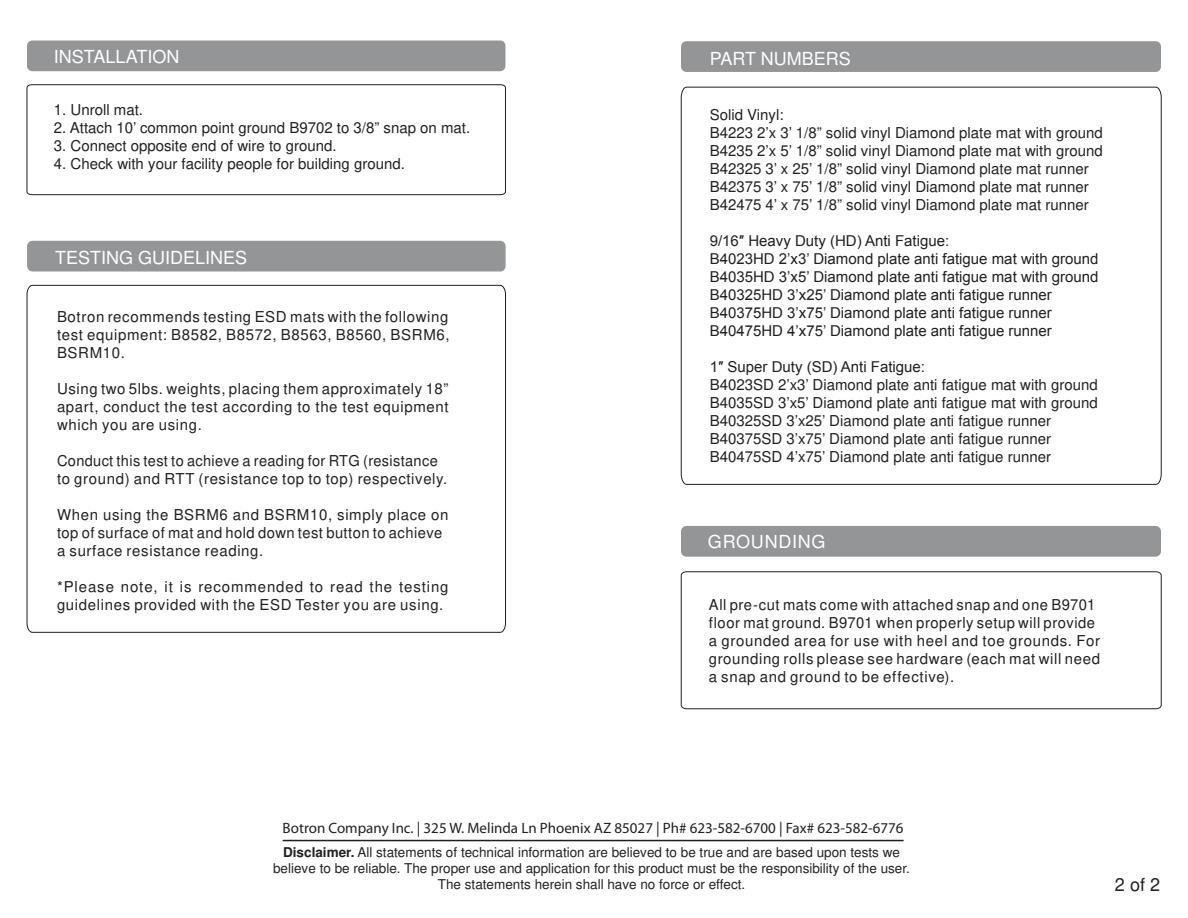
<style>
.page{position:relative;width:1188px;height:918px;background:#fff}
.page>*{position:absolute;margin:0;border:0;box-sizing:border-box;transform-origin:0 0}
.t1{font:18px "Arial";color:#fff}
.t2{font:18px "Arial";letter-spacing:.04em;color:#fff}
.t3{font:18px "Arial";color:#221f1f}
.t4{font:15px/18px "Arial";color:#221f1f}
.t5{font:15px/18px "Arial";letter-spacing:.04em;color:#221f1f}
.t6{font:15px/18px "Arial";letter-spacing:.025em;color:#221f1f}
.t7{font:15px "Myriad Pro";color:#221f1f}
.t8{font:13.5px/16.2px "Arial";color:#221f1f;text-align:center}
.s1{font-weight:700}
</style>
<div class="page">
<div style="left:681px;top:526px;width:480px;height:31px;background:#939597;border-radius:5px"></div>
<svg style="left:680px;top:571px;width:482px;height:139px"></svg>
<div style="left:27px;top:241px;width:479px;height:31px;background:#939597;border-radius:5px"></div>
<svg style="left:26px;top:285px;width:480px;height:348px"></svg>
<svg style="left:680px;top:86px;width:482px;height:399px"></svg>
<div style="left:681px;top:41px;width:480px;height:31px;background:#939597;border-radius:5px"></div>
<hr style="left:283px;top:840px;width:621px;height:1px;background:#221f1f">
<div style="left:27px;top:41px;width:478px;height:30px;background:#939597;border-radius:5px"></div>
<svg style="left:26px;top:84px;width:480px;height:111px"></svg>
<p class="t1" style="left:54px;top:50px;width:127px">INSTALLATION</p>
<p class="t4" style="left:54px;top:102px;width:91px">1. Unroll mat.</p>
<p class="t4" style="left:54px;top:120px;width:418px">2. Attach 10’ common point ground B9702 to 3/8” snap on mat.</p>
<p class="t4" style="left:54px;top:138px;width:284px">3. Connect opposite end of wire to ground.</p>
<p class="t4" style="left:54px;top:156px;width:352px">4. Check with your facility people for building ground.</p>
<p class="t1" style="left:55px;top:250px;width:194px">TESTING GUIDELINES</p>
<p class="t4" style="left:57px;top:309px;width:394px;text-align:justify">Botron recommends testing ESD mats with the following test equipment: B8582, B8572, B8563, B8560, BSRM6, BSRM10.</p>
<p class="t4" style="left:57px;top:381px;width:393px;text-align:justify">Using two 5lbs. weights, placing them approximately 18” apart, conduct the test according to the test equipment which you are using.</p>
<p class="t6" style="left:57px;top:453px;width:392px">Conduct this test to achieve a reading for RTG (resistance to ground) and RTT (resistance top to top) respectively.</p>
<p class="t5" style="left:57px;top:507px;width:393px">When using the BSRM6 and BSRM10, simply place on top of surface of mat and hold down test button to achieve a surface resistance reading.</p>
<p class="t5" style="left:57px;top:579px;width:393px">*Please note, it is recommended to read the testing guidelines provided with the ESD Tester you are using.</p>
<p class="t1" style="left:710px;top:52px;width:143px">PART NUMBERS</p>
<p class="t4" style="left:710px;top:107px;width:394px">Solid Vinyl:<br>B4223 2’x 3’ 1/8” solid vinyl Diamond plate mat with ground B4235 2’x 5’ 1/8” solid vinyl Diamond plate mat with ground B42325 3’ x 25’ 1/8” solid vinyl Diamond plate mat runner B42375 3’ x 75’ 1/8” solid vinyl Diamond plate mat runner B42475 4’ x 75’ 1/8” solid vinyl Diamond plate mat runner</p>
<p class="t4" style="left:710px;top:232px;width:390px">9/16″ Heavy Duty (HD) Anti Fatigue:<br>B4023HD 2’x3’ Diamond plate anti fatigue mat with ground B4035HD 3’x5’ Diamond plate anti fatigue mat with ground B40325HD 3’x25’ Diamond plate anti fatigue runner B40375HD 3’x75’ Diamond plate anti fatigue runner B40475HD 4’x75’ Diamond plate anti fatigue runner</p>
<p class="t4" style="left:710px;top:358px;width:389px">1″ Super Duty (SD) Anti Fatigue:<br>B4023SD 2’x3’ Diamond plate anti fatigue mat with ground B4035SD 3’x5’ Diamond plate anti fatigue mat with ground B40325SD 3’x25’ Diamond plate anti fatigue runner B40375SD 3’x75’ Diamond plate anti fatigue runner B40475SD 4’x75’ Diamond plate anti fatigue runner</p>
<p class="t2" style="left:708px;top:535px;width:119px">GROUNDING</p>
<p class="t5" style="left:709px;top:597px;width:393px">All pre-cut mats come with attached snap and one B9701 floor mat ground. B9701 when properly setup will provide a grounded area for use with heel and toe grounds. For grounding rolls please see hardware (each mat will need a snap and ground to be effective).</p>
<p class="t7" style="left:283px;top:822px;width:622px">Botron Company Inc. | 325 W. Melinda Ln Phoenix AZ 85027 | Ph# 623-582-6700 | Fax# 623-582-6776</p>
<p class="t8" style="left:273px;top:845px;width:638px"><span class="s1">Disclaimer.</span> All statements of technical information are believed to be true and are based upon tests we believe to be reliable. The proper use and application for this product must be the responsibility of the user.<br>The statements herein shall have no force or effect.</p>
<p class="t3" style="left:1115px;top:878px;width:47px">2 of 2</p>
</div>
